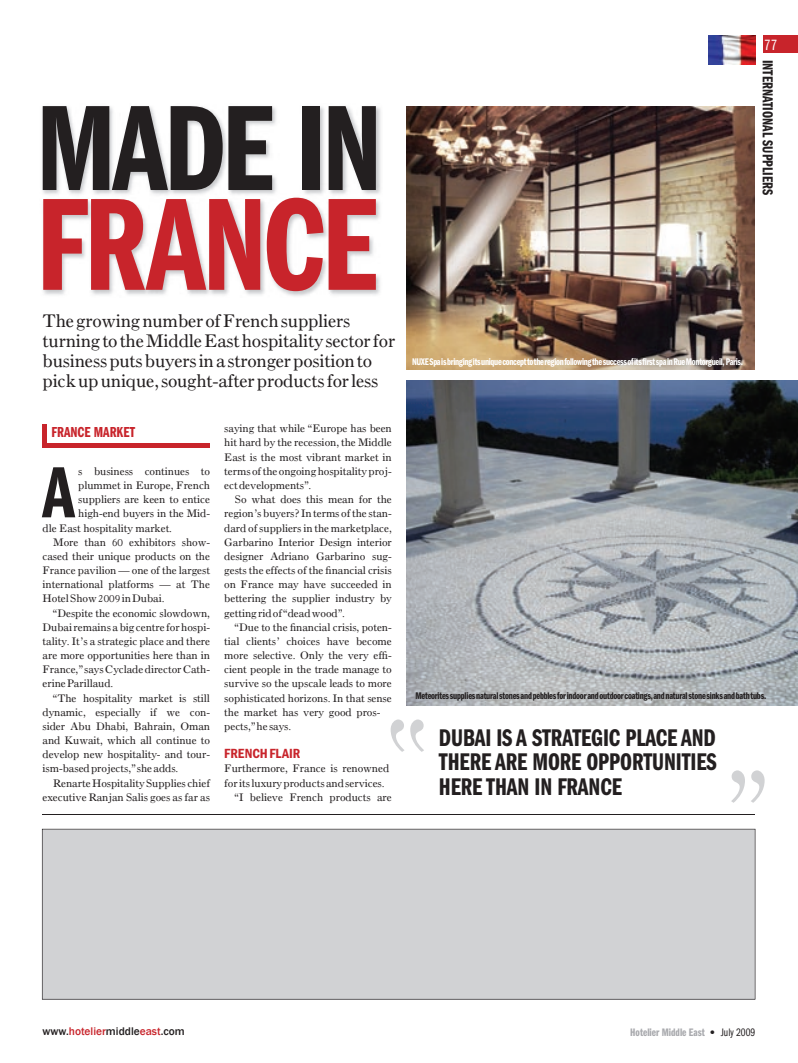
<style>
.page{position:relative;width:798px;height:1063px;background:#fff}
.page>*{position:absolute;margin:0;border:0;box-sizing:border-box;transform-origin:0 0}
.t1{font:136.12px "Franklin Gothic Demi Cmpr";letter-spacing:-.025em;color:#c8242b}
.t2{font:125.75px "Franklin Gothic Demi Cmpr";letter-spacing:-.025em;color:#231f20}
.t3{font:75px "Franklin Gothic Demi Cmpr";color:#231f20}
.t4{font:25px/24.5px "Franklin Gothic Demi Cmpr";letter-spacing:-.005em;color:#231f20;text-align:justify}
.t5{font:18.75px/20px "Old Style Seven";letter-spacing:-.015em;color:#231f20}
.t6{font:15.38px "ITC Franklin Gothic Std Bk Cp";color:#fff}
.t7{font:15px "ITC Franklin Gothic Std Dm Cp";color:#231f20}
.t8{font:15px "Franklin Gothic Demi Cmpr";color:#c8242b}
.t9{font:600 condensed 13.75px "Franklin Gothic";letter-spacing:.005em;color:#c8242b}
.t10{font:500 11.38px "Franklin Gothic";color:#231f20}
.t11{font:11.25px/14.1px "Old Style Seven";letter-spacing:-.01em;color:#231f20;text-align:justify}
.t12{font:11.25px "Franklin Gothic Demi Cmpr";color:#a8a9ad}
.t13{font:10px "Franklin Gothic Demi Cmpr";letter-spacing:-.02em;color:#231f20}
.t14{font:10px "Franklin Gothic Demi Cmpr";letter-spacing:-.03em;color:#fff}
.s1{color:#c8242b}
.s2{font-family:"DIN";color:#231f20}
.s3{font-family:"Franklin Gothic Book Cmpr";color:#231f20}
</style>
<div class="page">
<div style="left:762px;top:35px;width:35px;height:18px;background:#c8242b"></div>
<img style="left:708px;top:35px;width:47px;height:30px">
<hr style="left:42px;top:814px;width:712px;height:1px;background:#231f20">
<div style="left:42px;top:829px;width:713px;height:171px;background:#d1d2d4"></div>
<img style="left:42px;top:106px;width:339px;height:190px">
<div style="left:43px;top:443px;width:167px;height:5px;background:#c8242b"></div>
<hr style="left:43px;top:425px;width:4px;height:23px;background:#c8242b">
<svg style="left:731px;top:770px;width:33px;height:33px"></svg>
<svg style="left:390px;top:719px;width:34px;height:33px"></svg>
<img style="left:406px;top:381px;width:391px;height:324px">
<img style="left:406px;top:106px;width:348px;height:264px">
<h2 class="t2" style="left:36px;top:79px;width:347px">MADE IN</h2>
<h1 class="t1" style="left:36px;top:170px;width:342px">FRANCE</h1>
<h3 class="t5" style="left:43px;top:311px;width:354px">The growing number of French suppliers turning to the Middle East hospitality sector for business puts buyers in a stronger position to pick up unique, sought-after products for less</h3>
<h3 class="t8" style="left:51px;top:424px;width:85px">FRANCE MARKET</h3>
<h3 class="t3" style="left:43px;top:451px;width:33px">A</h3>
<p class="t11" style="left:78px;top:464px;width:133px">s business continues to</p>
<p class="t11" style="left:78px;top:478px;width:133px">plummet in Europe, French</p>
<p class="t11" style="left:78px;top:492px;width:133px">suppliers are keen to entice</p>
<p class="t11" style="left:78px;top:506px;width:133px">high-end buyers in the Mid-</p>
<p class="t11" style="left:43px;top:521px;width:131px">dle East hospitality market.</p>
<p class="t11" style="left:53px;top:535px;width:158px">More than 60 exhibitors show-</p>
<p class="t11" style="left:43px;top:549px;width:169px">cased their unique products on the</p>
<p class="t11" style="left:43px;top:563px;width:169px">France pavilion — one of the largest</p>
<p class="t11" style="left:43px;top:577px;width:169px">international platforms — at The</p>
<p class="t11" style="left:43px;top:591px;width:123px">Hotel Show 2009 in Dubai.</p>
<p class="t11" style="left:53px;top:606px;width:158px">“Despite the economic slowdown,</p>
<p class="t11" style="left:43px;top:620px;width:169px">Dubai remains a big centre for hospi-</p>
<p class="t11" style="left:43px;top:634px;width:169px">tality. It’s a strategic place and there</p>
<p class="t11" style="left:43px;top:648px;width:169px">are more opportunities here than in</p>
<p class="t11" style="left:43px;top:662px;width:169px">France,” says Cyclade director Cath-</p>
<p class="t11" style="left:43px;top:677px;width:72px">erine Parillaud.</p>
<p class="t11" style="left:53px;top:691px;width:158px">“The hospitality market is still</p>
<p class="t11" style="left:43px;top:705px;width:169px">dynamic, especially if we con-</p>
<p class="t11" style="left:43px;top:719px;width:169px">sider Abu Dhabi, Bahrain, Oman</p>
<p class="t11" style="left:43px;top:733px;width:169px">and Kuwait, which all continue to</p>
<p class="t11" style="left:43px;top:747px;width:169px">develop new hospitality- and tour-</p>
<p class="t11" style="left:43px;top:762px;width:137px">ism-based projects,” she adds.</p>
<p class="t11" style="left:53px;top:776px;width:158px">Renarte Hospitality Supplies chief</p>
<p class="t11" style="left:43px;top:790px;width:169px">executive Ranjan Salis goes as far as</p>
<p class="t11" style="left:224px;top:421px;width:169px">saying that while “Europe has been hit hard by the recession, the Middle East is the most vibrant market in terms of the ongoing hospitality proj&shy;ect developments”.</p>
<p class="t11" style="left:224px;top:492px;width:169px;text-indent:11px">So what does this mean for the region’s buyers? In terms of the stan&shy;dard of suppliers in the marketplace, Garbarino Interior Design interior designer Adriano Garbarino sug&shy;gests the effects of the financial crisis on France may have succeeded in bettering the supplier industry by getting rid of “dead wood”.</p>
<p class="t11" style="left:224px;top:620px;width:169px;text-align:left;text-indent:11px">“Due to the financial crisis, poten&shy;tial clients’ choices have become more selective. Only the very effi&shy;cient people in the trade manage to survive so the upscale leads to more sophisticated horizons. In that sense the market has very good pros&shy;pects,” he says.</p>
<p class="t9" style="left:224px;top:746px;width:77px">FRENCH FLAIR</p>
<p class="t11" style="left:224px;top:762px;width:166px">Furthermore, France is renowned</p>
<p class="t11" style="left:224px;top:776px;width:162px">for its luxury products and services.</p>
<p class="t11" style="left:235px;top:790px;width:158px">“I believe French products are</p>
<h3 class="t6" style="left:764px;top:36px;width:15px">77</h3>
<h3 class="t7" style="left:775px;top:60px;width:137px;rotate:90deg">INTERNATIONAL SUPPLIERS</h3>
<p class="t14" style="left:412px;top:356px;width:332px">NUXE Spa is bringing its unique concept to the region following the success of its first spa in Rue Montorgueil, Paris.</p>
<p class="t13" style="left:415px;top:690px;width:352px">Meteorites supplies natural stones and pebbles for indoor and outdoor coatings, and natural stone sinks and bath tubs.</p>
<h3 class="t4" style="left:439px;top:726px;width:279px">DUBAI IS A STRATEGIC PLACE AND THERE ARE MORE OPPORTUNITIES HERE THAN IN FRANCE</h3>
<p class="t10" style="left:42px;top:1025px;width:144px">www.<span class="s1">hotelier</span>middle<span class="s1">east</span>.com</p>
<p class="t12" style="left:630px;top:1026px;width:126px">Hotelier Middle East <span class="s2">•</span> <span class="s3">July 2009</span></p>
</div>
